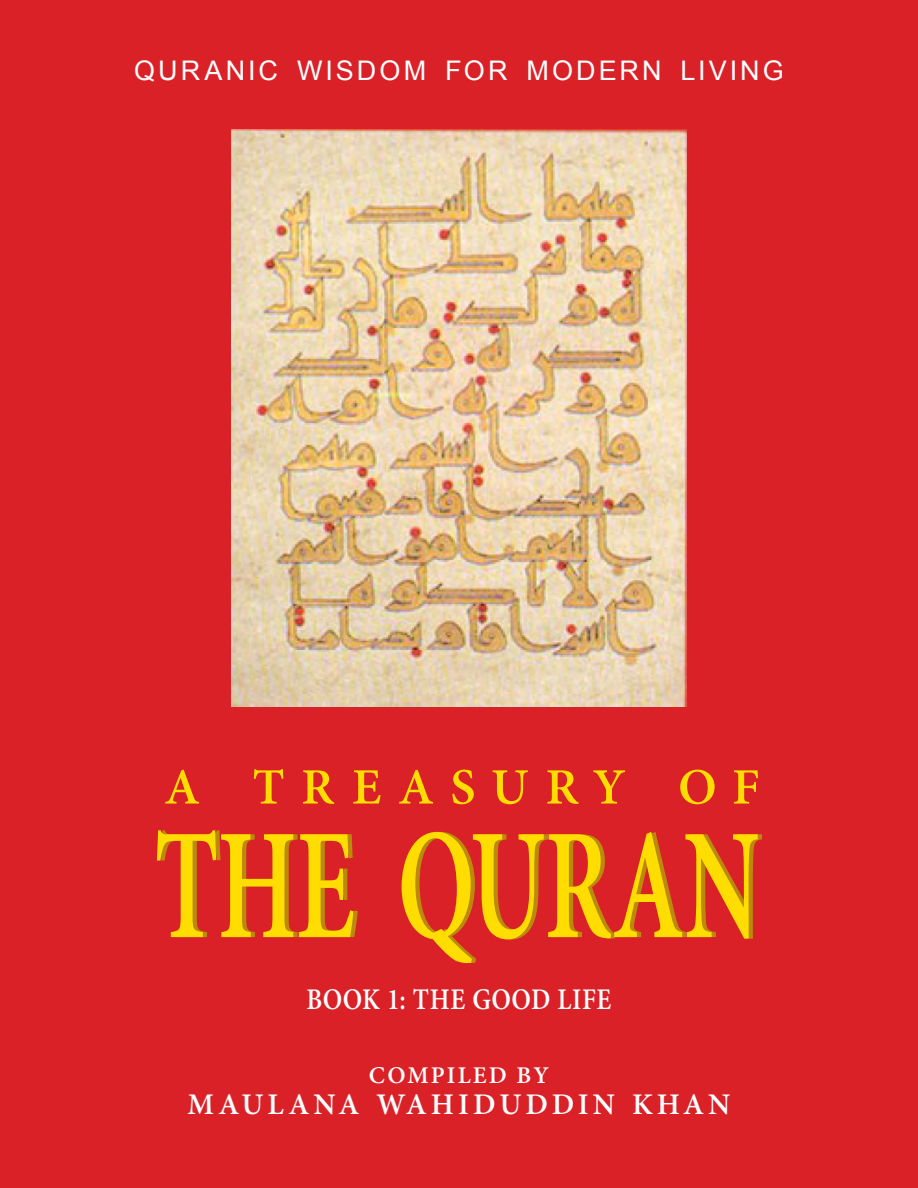
<style>
.page{position:relative;width:918px;height:1188px;background:#db2128}
.page>*{position:absolute;margin:0;border:0;box-sizing:border-box;transform-origin:0 0}
.t1{font:600 158.1px "Minion Pro";letter-spacing:-.005em;color:#fd0;scale:.65 1}
.t2{font:600 51px "Minion Pro";letter-spacing:.325em;color:#fd0}
.t3{font:600 30px "Minion Pro";letter-spacing:.135em;color:#fff}
.t4{font:600 30px "Minion Pro";letter-spacing:.02em;color:#fff;scale:.86 1}
.t5{font:27px "Arial";letter-spacing:.115em;color:#fff}
.t6{font:600 24px "Minion Pro";letter-spacing:.09em;color:#fff}
</style>
<div class="page">
<img style="left:231px;top:130px;width:456px;height:577px">
<p class="t5" style="left:134px;top:53px;width:651px">QURANIC WISDOM FOR MODERN LIVING</p>
<h2 class="t2" style="left:164px;top:752px;width:597px">A TREASURY OF</h2>
<h1 class="t1" style="left:154px;top:777px;width:933px">THE QURAN</h1>
<p class="t4" style="left:307px;top:979px;width:356px">BOOK 1: THE GOOD LIFE</p>
<p class="t6" style="left:369px;top:1058px;width:182px">COMPILED BY</p>
<p class="t3" style="left:188px;top:1084px;width:544px">MAULANA WAHIDUDDIN KHAN</p>
</div>
